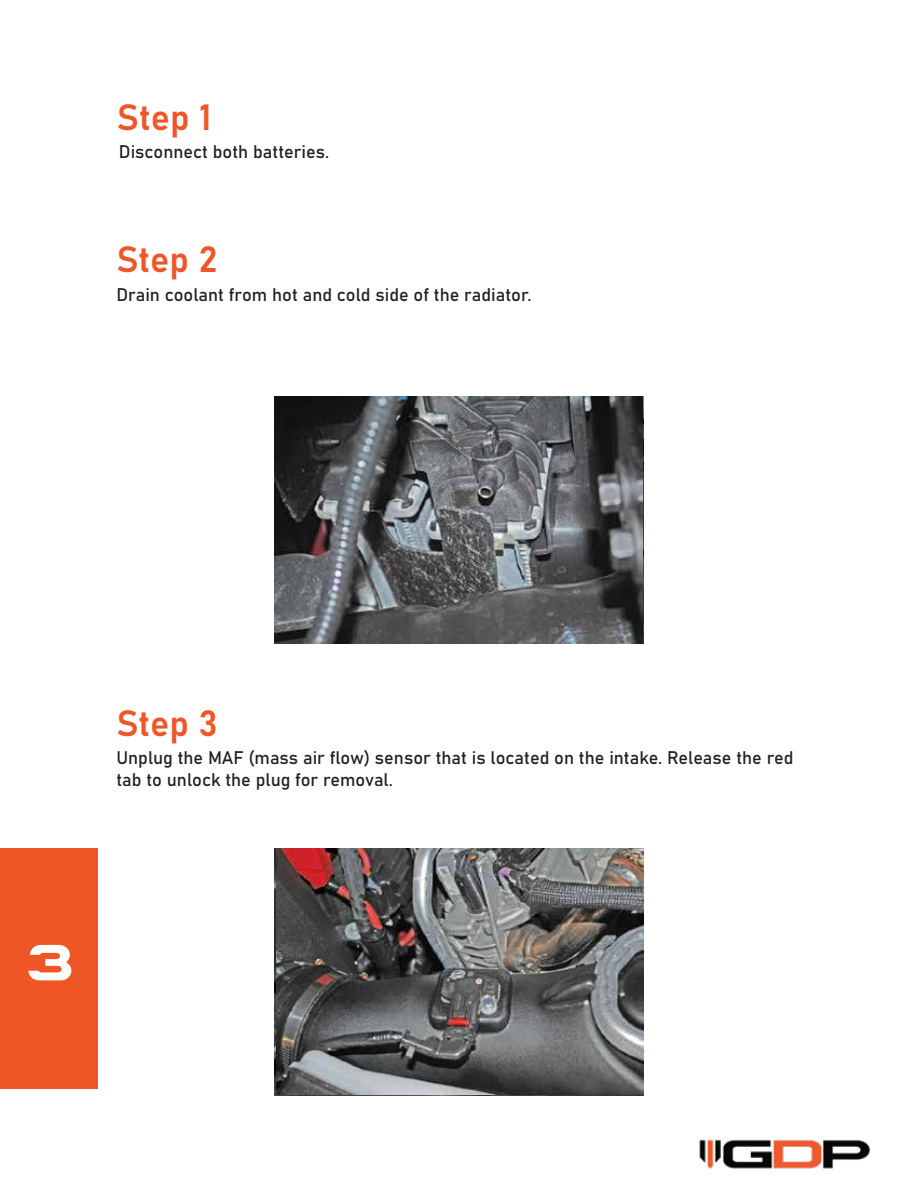
<style>
.page{position:relative;width:918px;height:1188px;background:#fff}
.page>*{position:absolute;margin:0;border:0;box-sizing:border-box;transform-origin:0 0}
.t1{font:700 53.1px "Plateia";color:#fff}
.t2{font:36px "Bahnschrift";color:#f05625}
.t3{font:18px/21.6px "Bahnschrift";color:#231f20}
</style>
<div class="page">
<div style="left:0;top:848px;width:97px;height:241px;background:#f05625"></div>
<img style="left:699px;top:1139px;width:171px;height:30px">
<img style="left:274px;top:396px;width:369px;height:247px">
<img style="left:276px;top:848px;width:368px;height:247px">
<h2 class="t2" style="left:117px;top:94px;width:96px">Step 1</h2>
<p class="t3" style="left:119px;top:141px;width:212px">Disconnect both batteries.</p>
<h2 class="t2" style="left:116px;top:237px;width:103px">Step 2</h2>
<p class="t3" style="left:116px;top:283px;width:417px">Drain coolant from hot and cold side of the radiator.</p>
<h2 class="t2" style="left:116px;top:700px;width:103px">Step 3</h2>
<p class="t3" style="left:116px;top:747px;width:679px">Unplug the MAF (mass air flow) sensor that is located on the intake. Release the red tab to unlock the plug for removal.</p>
<h1 class="t1" style="left:26px;top:931px;width:49px">3</h1>
</div>
